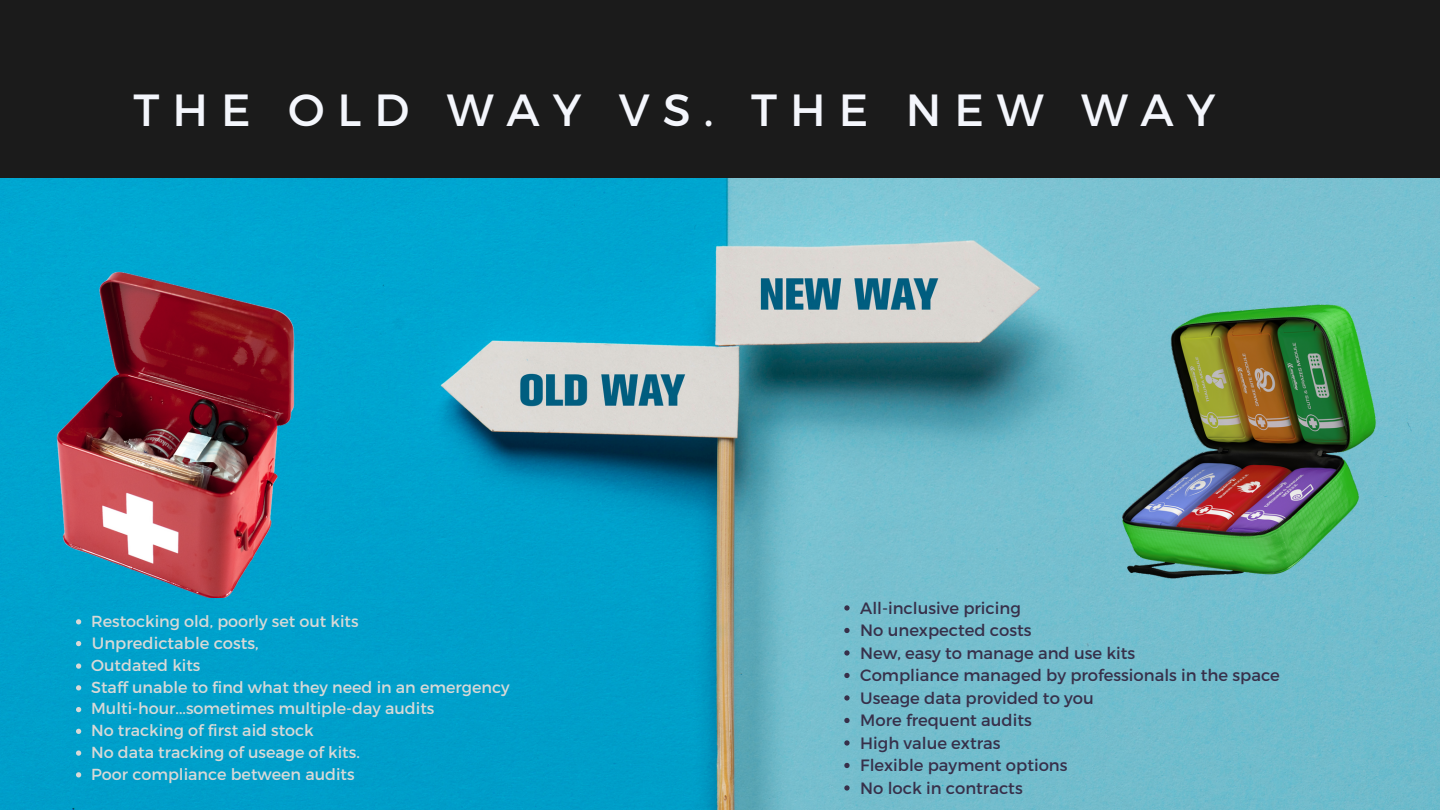
<style>
.page{position:relative;width:1440px;height:810px;background:#fff}
.page>*{position:absolute;margin:0;border:0;box-sizing:border-box;transform-origin:0 0}
.t1{font:45px "Montserrat";letter-spacing:.29em;color:#f4f6fc}
.t2{font:16.4px "Montserrat";color:#37304a}
.t3{font:16.4px "Montserrat";color:#d8d9d7}
.t4{font:16px "Montserrat";color:#d8d9d7}
</style>
<div class="page">
<img style="left:0;top:178px;width:1440px;height:632px">
<img style="left:1100px;top:296px;width:288px;height:288px">
<div style="left:0;top:0;width:1440px;height:178px;background:#1b1b1b"></div>
<img style="left:40px;top:265px;width:278px;height:333px">
<svg style="left:76px;top:619px;width:5px;height:5px"></svg>
<svg style="left:76px;top:641px;width:5px;height:5px"></svg>
<svg style="left:76px;top:663px;width:5px;height:6px"></svg>
<svg style="left:76px;top:685px;width:5px;height:5px"></svg>
<svg style="left:76px;top:707px;width:5px;height:5px"></svg>
<svg style="left:76px;top:729px;width:5px;height:5px"></svg>
<svg style="left:76px;top:750px;width:5px;height:6px"></svg>
<svg style="left:76px;top:772px;width:5px;height:5px"></svg>
<svg style="left:844px;top:605px;width:6px;height:6px"></svg>
<svg style="left:844px;top:628px;width:6px;height:5px"></svg>
<svg style="left:844px;top:650px;width:6px;height:6px"></svg>
<svg style="left:844px;top:673px;width:6px;height:5px"></svg>
<svg style="left:844px;top:695px;width:6px;height:6px"></svg>
<svg style="left:844px;top:718px;width:6px;height:5px"></svg>
<svg style="left:844px;top:740px;width:6px;height:6px"></svg>
<svg style="left:844px;top:763px;width:6px;height:5px"></svg>
<svg style="left:844px;top:785px;width:6px;height:6px"></svg>
<p class="t1" style="left:134px;top:80px;width:1083px">THE OLD WAY VS. THE NEW WAY</p>
<p class="t4" style="left:91px;top:611px;width:269px">Restocking old, poorly set out kits</p>
<p class="t3" style="left:92px;top:633px;width:168px">Unpredictable costs,</p>
<p class="t4" style="left:91px;top:655px;width:111px">Outdated kits</p>
<p class="t4" style="left:91px;top:677px;width:420px">Staff unable to find what they need in an emergency</p>
<p class="t4" style="left:91px;top:698px;width:345px">Multi-hour...sometimes multiple-day audits</p>
<p class="t4" style="left:91px;top:720px;width:224px">No tracking of first aid stock</p>
<p class="t4" style="left:91px;top:742px;width:270px">No data tracking of useage of kits.</p>
<p class="t4" style="left:91px;top:764px;width:265px">Poor compliance between audits</p>
<p class="t2" style="left:860px;top:597px;width:162px">All-inclusive pricing</p>
<p class="t2" style="left:860px;top:620px;width:173px">No unexpected costs</p>
<p class="t2" style="left:860px;top:642px;width:276px">New, easy to manage and use kits</p>
<p class="t2" style="left:860px;top:665px;width:421px">Compliance managed by professionals in the space</p>
<p class="t2" style="left:860px;top:687px;width:235px">Useage data provided to you</p>
<p class="t2" style="left:860px;top:710px;width:173px">More frequent audits</p>
<p class="t2" style="left:860px;top:732px;width:142px">High value extras</p>
<p class="t2" style="left:860px;top:755px;width:209px">Flexible payment options</p>
<p class="t2" style="left:860px;top:777px;width:164px">No lock in contracts</p>
</div>
